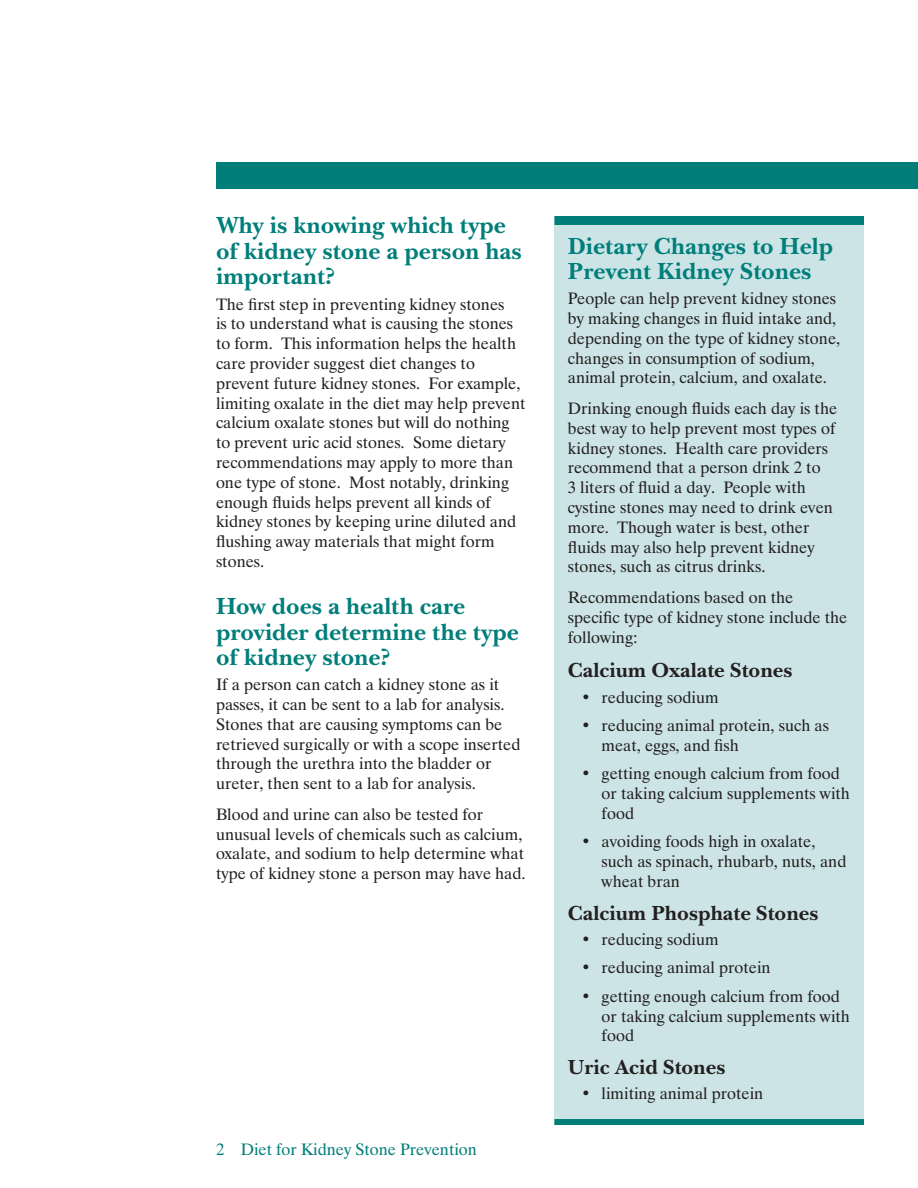
<style>
.page{position:relative;width:918px;height:1188px;background:#fff}
.page>*{position:absolute;margin:0;border:0;box-sizing:border-box;transform-origin:0 0}
.t1{font:700 24px/25.5px "New Baskerville ITC";color:#007e7a}
.t2{font:700 21px "New Baskerville ITC";color:#231f20}
.t3{font:16.5px/19.8px "Dutch 801 BT";color:#231f20}
.t4{font:16.5px "Dutch 801 BT";color:#007e7a}
</style>
<div class="page">
<div style="left:216px;top:162px;width:702px;height:27px;background:#007e7a"></div>
<div style="left:554px;top:223px;width:310px;height:902px;background:#cce4e5"></div>
<div style="left:554px;top:216px;width:310px;height:9px;background:#007e7a"></div>
<div style="left:554px;top:1119px;width:310px;height:6px;background:#007e7a"></div>
<h2 class="t1" style="left:216px;top:213px;width:307px">Why is knowing which type of kidney stone a person has important?</h2>
<p class="t3" style="left:216px;top:294px;width:311px">The first step in preventing kidney stones<br>is to understand what is causing the stones to form. This information helps the health care provider suggest diet changes to prevent future kidney stones. For example, limiting oxalate in the diet may help prevent calcium oxalate stones but will do nothing to prevent uric acid stones. Some dietary recommendations may apply to more than one type of stone. Most notably, drinking enough fluids helps prevent all kinds of kidney stones by keeping urine diluted and flushing away materials that might form stones.</p>
<h2 class="t1" style="left:216px;top:594px;width:304px">How does a health care provider determine the type of kidney stone?</h2>
<p class="t3" style="left:216px;top:674px;width:306px">If a person can catch a kidney stone as it passes, it can be sent to a lab for analysis.<br>Stones that are causing symptoms can be retrieved surgically or with a scope inserted through the urethra into the bladder or ureter, then sent to a lab for analysis.</p>
<p class="t3" style="left:216px;top:804px;width:311px">Blood and urine can also be tested for unusual levels of chemicals such as calcium, oxalate, and sodium to help determine what type of kidney stone a person may have had.</p>
<p class="t4" style="left:216px;top:1139px;width:262px">2 Diet for Kidney Stone Prevention</p>
<h2 class="t1" style="left:568px;top:233px;width:267px">Dietary Changes to Help<br>Prevent Kidney Stones</h2>
<p class="t3" style="left:568px;top:289px;width:274px">People can help prevent kidney stones by making changes in fluid intake and, depending on the type of kidney stone, changes in consumption of sodium, animal protein, calcium, and oxalate.</p>
<p class="t3" style="left:568px;top:398px;width:271px">Drinking enough fluids each day is the best way to help prevent most types of kidney stones. Health care providers recommend that a person drink 2 to<br>3 liters of fluid a day. People with cystine stones may need to drink even more. Though water is best, other fluids may also help prevent kidney stones, such as citrus drinks.</p>
<p class="t3" style="left:568px;top:587px;width:281px">Recommendations based on the specific type of kidney stone include the following:</p>
<h3 class="t2" style="left:568px;top:658px;width:226px">Calcium Oxalate Stones</h3>
<p class="t3" style="left:581px;top:687px;width:139px">• reducing sodium</p>
<p class="t3" style="left:602px;top:715px;width:229px;text-indent:-20px">• reducing animal protein, such as meat, eggs, and fish</p>
<p class="t3" style="left:602px;top:764px;width:250px;text-indent:-20px">• getting enough calcium from food or taking calcium supplements with food</p>
<p class="t3" style="left:602px;top:832px;width:246px;text-indent:-20px">• avoiding foods high in oxalate, such as spinach, rhubarb, nuts, and wheat bran</p>
<h3 class="t2" style="left:568px;top:900px;width:252px">Calcium Phosphate Stones</h3>
<p class="t3" style="left:581px;top:929px;width:139px">• reducing sodium</p>
<p class="t3" style="left:581px;top:958px;width:191px">• reducing animal protein</p>
<p class="t3" style="left:602px;top:986px;width:250px;text-indent:-20px">• getting enough calcium from food or taking calcium supplements with food</p>
<h3 class="t2" style="left:568px;top:1055px;width:159px">Uric Acid Stones</h3>
<p class="t3" style="left:581px;top:1083px;width:183px">• limiting animal protein</p>
</div>
